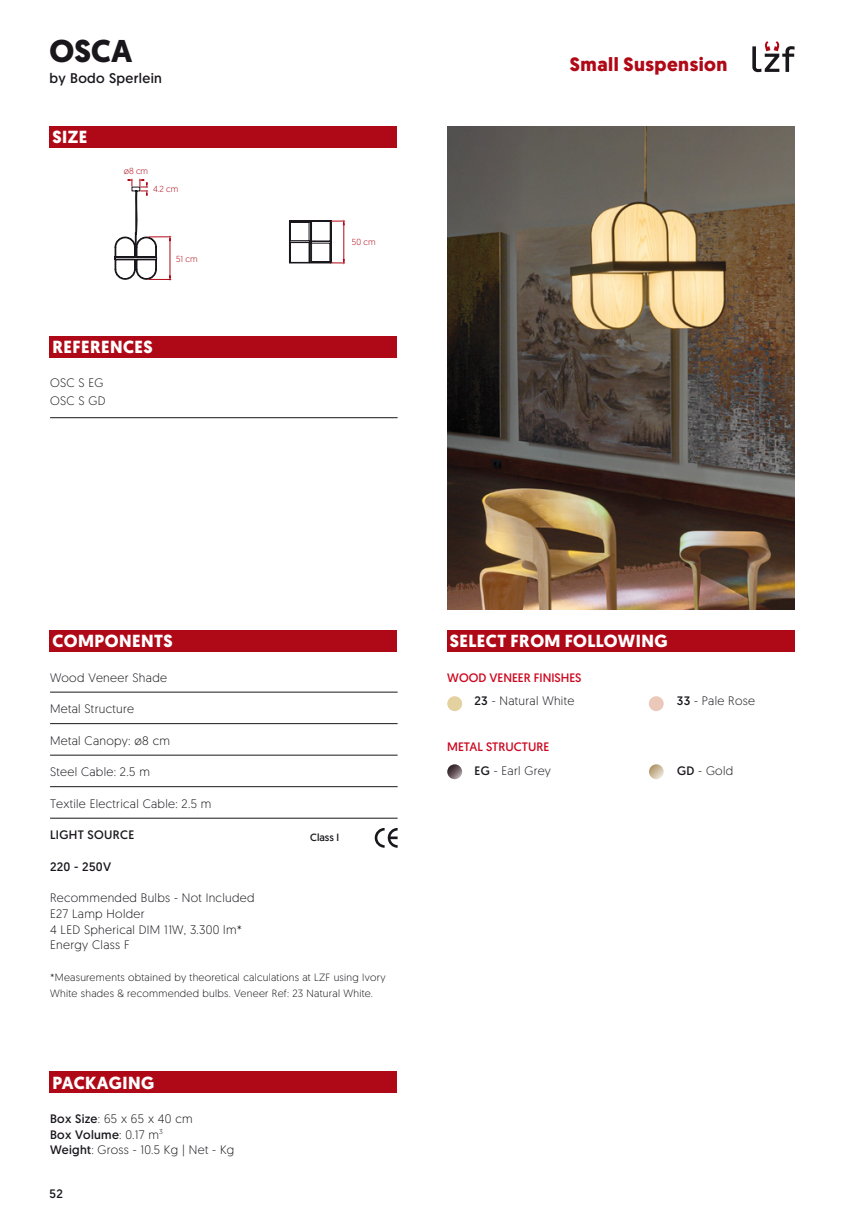
<style>
.page{position:relative;width:844px;height:1216px;background:#fff}
.page>*{position:absolute;margin:0;border:0;box-sizing:border-box;transform-origin:0 0}
.t1{font:700 31.5px "Geomanist";color:#1a171c}
.t2{font:700 19.25px "Geomanist";letter-spacing:.025em;color:#af0917}
.t3{font:700 17.5px "Geomanist";letter-spacing:.025em;color:#fff}
.t4{font:14px "Geomanist";letter-spacing:.025em;color:#1a171c}
.t5{font:300 12.25px/15.8px "Geomanist";letter-spacing:.025em;color:#1a171c}
.t6{font:12.25px/24px "Geomanist";color:#cd071e;text-align:right}
.t7{font:12.25px "Geomanist";letter-spacing:.025em;color:#1a171c}
.t8{font:300 10.5px/15.8px "Geomanist";letter-spacing:.025em;color:#1a171c}
.t9{font:10.5px "Geomanist";color:#1a171c}
.t10{font:300 8.75px "Geomanist";color:#af0917}
.s1{font-weight:400}
.s2{color:#1a171c}
.s3{font-weight:300;color:#1a171c}
</style>
<div class="page">
<div style="left:446px;top:630px;width:348px;height:21px;background:#af0917"></div>
<div style="left:50px;top:126px;width:347px;height:21px;background:#af0917"></div>
<div style="left:50px;top:336px;width:347px;height:21px;background:#af0917"></div>
<div style="left:50px;top:1071px;width:347px;height:21px;background:#af0917"></div>
<div style="left:50px;top:630px;width:347px;height:21px;background:#af0917"></div>
<svg style="left:752px;top:41px;width:42px;height:31px"></svg>
<img style="left:447px;top:126px;width:347px;height:483px">
<svg style="left:115px;top:179px;width:229px;height:101px"></svg>
<hr style="left:50px;top:691px;width:347px;height:1px;background:#1a171c">
<hr style="left:50px;top:723px;width:347px;height:1px;background:#1a171c">
<hr style="left:50px;top:754px;width:347px;height:1px;background:#1a171c">
<hr style="left:50px;top:786px;width:347px;height:1px;background:#1a171c">
<hr style="left:50px;top:817px;width:347px;height:1px;background:#1a171c">
<svg style="left:374px;top:827px;width:23px;height:20px"></svg>
<hr style="left:50px;top:417px;width:347px;height:1px;background:#1a171c">
<div style="left:447px;top:696px;width:15px;height:15px;background:#e4d1a0;border-radius:50%"></div>
<div style="left:648px;top:696px;width:15px;height:15px;background:#eac9ba;border-radius:50%"></div>
<svg style="left:447px;top:764px;width:15px;height:15px"></svg>
<svg style="left:648px;top:764px;width:15px;height:15px"></svg>
<h1 class="t1" style="left:50px;top:30px;width:84px">OSCA</h1>
<p class="t4" style="left:50px;top:69px;width:114px">by Bodo Sperlein</p>
<h3 class="t3" style="left:52px;top:125px;width:36px">SIZE</h3>
<p class="t10" style="left:124px;top:165px;width:26px">ø8 cm</p>
<p class="t10" style="left:153px;top:183px;width:27px">4.2 cm</p>
<p class="t10" style="left:176px;top:253px;width:23px">51 cm</p>
<h3 class="t3" style="left:52px;top:335px;width:102px">REFERENCES</h3>
<p class="t5" style="left:50px;top:373px;width:57px;line-height:18px">OSC S EG<br>OSC S GD</p>
<p class="t10" style="left:352px;top:236px;width:25px">50 cm</p>
<h2 class="t2" style="left:569px;top:51px;width:159px">Small Suspension</h2>
<h3 class="t3" style="left:52px;top:629px;width:122px">COMPONENTS</h3>
<p class="t5" style="left:50px;top:669px;width:118px">Wood Veneer Shade</p>
<p class="t5" style="left:50px;top:700px;width:85px">Metal Structure</p>
<p class="t5" style="left:50px;top:732px;width:121px">Metal Canopy: ø8 cm</p>
<p class="t5" style="left:50px;top:763px;width:101px">Steel Cable: 2.5 m</p>
<p class="t5" style="left:50px;top:795px;width:163px">Textile Electrical Cable: 2.5 m</p>
<p class="t7" style="left:50px;top:826px;width:86px">LIGHT SOURCE</p>
<p class="t7" style="left:50px;top:858px;width:63px">220 - 250V</p>
<p class="t5" style="left:50px;top:889px;width:206px">Recommended Bulbs - Not Included<br>E27 Lamp Holder<br>4 LED Spherical DIM 11W, 3.300 lm*<br>Energy Class F</p>
<p class="t8" style="left:50px;top:969px;width:337px">*Measurements obtained by theoretical calculations at LZF using Ivory<br>White shades &amp; recommended bulbs. Veneer Ref: 23 Natural White.</p>
<p class="t9" style="left:310px;top:831px;width:30px">Class I</p>
<h3 class="t3" style="left:52px;top:1070px;width:103px">PACKAGING</h3>
<p class="t5" style="left:50px;top:1110px;width:186px"><span class="s1">Box Size</span>: 65 x 65 x 40 cm<br><span class="s1">Box Volume</span>: 0.17 m<sup>3<br></sup><span class="s1">Weight</span>: Gross - 10.5 Kg | Net - Kg</p>
<p class="t7" style="left:50px;top:1185px;width:15px">52</p>
<h3 class="t3" style="left:449px;top:629px;width:219px">SELECT FROM FOLLOWING</h3>
<p class="t6" style="left:447px;top:665px;width:136px">WOOD VENEER FINISHES</p>
<p class="t5" style="left:474px;top:692px;width:101px"><span class="s1">23</span> - Natural White</p>
<p class="t5" style="left:676px;top:692px;width:80px"><span class="s1">33</span> - Pale Rose</p>
<p class="t6" style="left:447px;top:735px;width:105px">METAL STRUCTURE<br><span class="s2">EG</span> <span class="s3">- Earl Grey</span></p>
<p class="t5" style="left:677px;top:762px;width:58px"><span class="s1">GD</span> - Gold</p>
</div>
